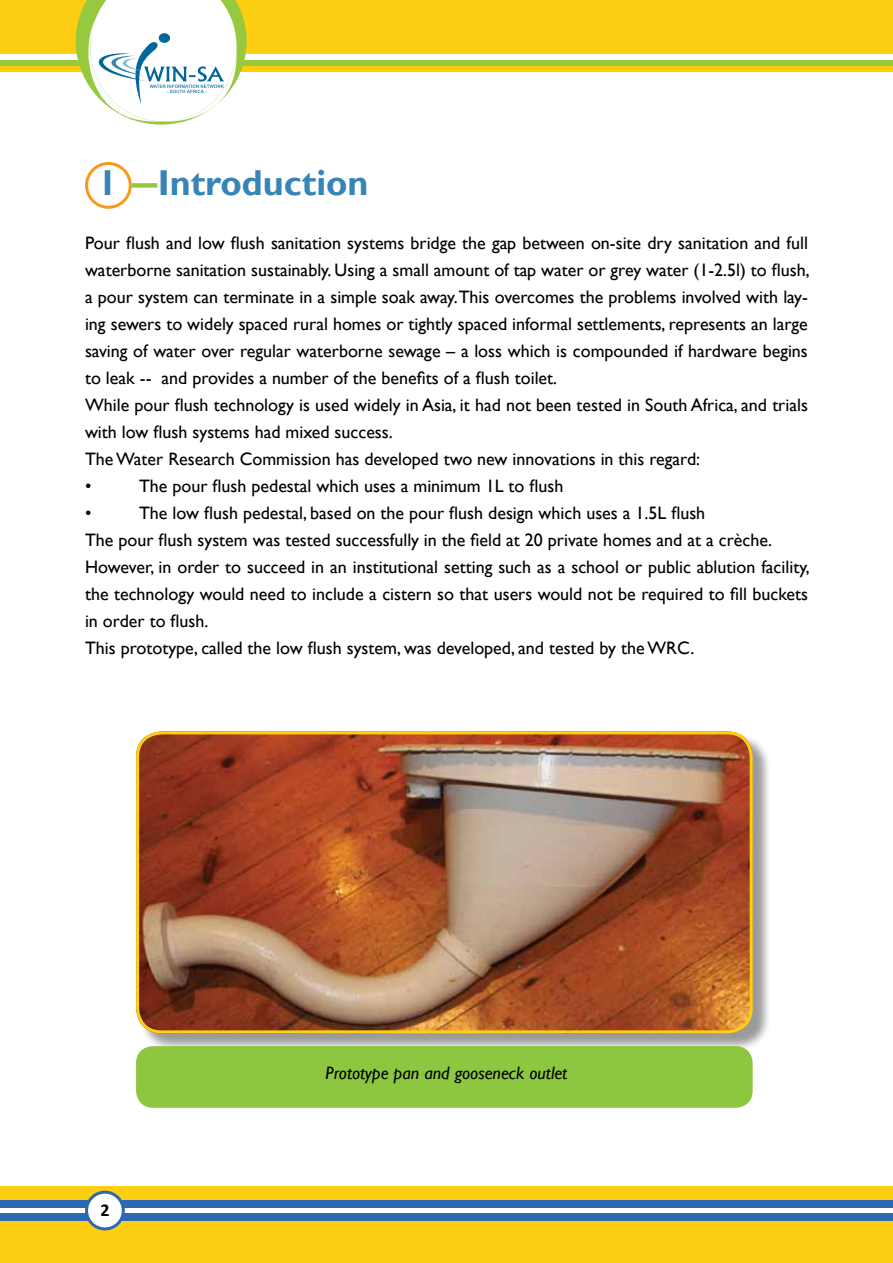
<style>
.page{position:relative;width:893px;height:1263px;background:#fff}
.page>*{position:absolute;margin:0;border:0;box-sizing:border-box;transform-origin:0 0}
.t1{font:700 36px "Gill Sans";color:#3784b7}
.t2{font:19.5px "Arial Rounded MT Bold";color:#000}
.t3{font:18px/27px "Gill Sans";color:#000}
.t4{font:italic 18px "Gill Sans";color:#000}
.s1{font-family:"Calibri";font-weight:700;font-size:18px}
</style>
<div class="page">
<div style="left:138px;top:734px;width:633px;height:318px;background:#000;opacity:.4"></div>
<img style="left:136px;top:734px;width:616px;height:299px">
<div style="left:136px;top:731px;width:617px;height:302px;border:3px solid #fdce12;border-radius:24px"></div>
<div style="left:0;top:0;width:893px;height:53px;background:#fdce12"></div>
<div style="left:0;top:60px;width:893px;height:6px;background:#97c93f"></div>
<div style="left:0;top:66px;width:893px;height:5px;background:#ffcd03"></div>
<svg style="left:76px;top:0;width:171px;height:125px"></svg>
<img style="left:88px;top:21px;width:148px;height:100px">
<div style="left:0;top:1186px;width:893px;height:77px;background:#fdce12"></div>
<div style="left:0;top:1200px;width:893px;height:7px;background:#2b69b3"></div>
<div style="left:0;top:1207px;width:893px;height:6px;background:#fff"></div>
<div style="left:0;top:1213px;width:893px;height:8px;background:#2b69b3"></div>
<div style="left:87px;top:1192px;width:36px;height:37px;background:#fff;border-radius:50%"></div>
<div style="left:85px;top:1191px;width:40px;height:39px;border:3px solid #2b69b3;border-radius:50%"></div>
<div style="left:132px;top:183px;width:25px;height:5px;background:#97c93f"></div>
<div style="left:85px;top:162px;width:47px;height:47px;border:3px solid #f8991d;border-radius:50%"></div>
<div style="left:136px;top:1046px;width:617px;height:62px;background:#8dc63f;border-radius:17px"></div>
<h1 class="t1" style="left:98px;top:161px;width:272px">1 Introduction</h1>
<p class="t3" style="left:85px;top:230px;width:726px">Pour flush and low flush sanitation systems bridge the gap between on-site dry sanitation and full waterborne sanitation sustainably. Using a small amount of tap water or grey water (1-2.5ℓ) to flush, a pour system can terminate in a simple soak away. This overcomes the problems involved with lay&shy;ing sewers to widely spaced rural homes or tightly spaced informal settlements, represents an large saving of water over regular waterborne sewage – a loss which is compounded if hardware begins to leak -- and provides a number of the benefits of a flush toilet.<br>While pour flush technology is used widely in Asia, it had not been tested in South Africa, and trials with low flush systems had mixed success.<br>The Water Research Commission has developed two new innovations in this regard:<br>•</p>
<p class="t3" style="left:139px;top:473px;width:426px">The pour flush pedestal which uses a minimum 1L to flush</p>
<p class="t3" style="left:85px;top:500px;width:726px;text-indent:54px">The low flush pedestal, based on the pour flush design which uses a 1.5L flush<br>The pour flush system was tested successfully in the field at 20 private homes and at a crèche.<br>However, in order to succeed in an institutional setting such as a school or public ablution facility, the technology would need to include a cistern so that users would not be required to fill buckets in order to flush.<br>This prototype, called the low flush system, was developed, and tested by the WRC.</p>
<p class="t3" style="left:85px;top:500px;width:8px">•</p>
<p class="t2" style="left:88px;top:1199px;width:23px">2<span class="s1">2</span></p>
<p class="t4" style="left:326px;top:1063px;width:243px">Prototype pan and gooseneck outlet</p>
</div>
